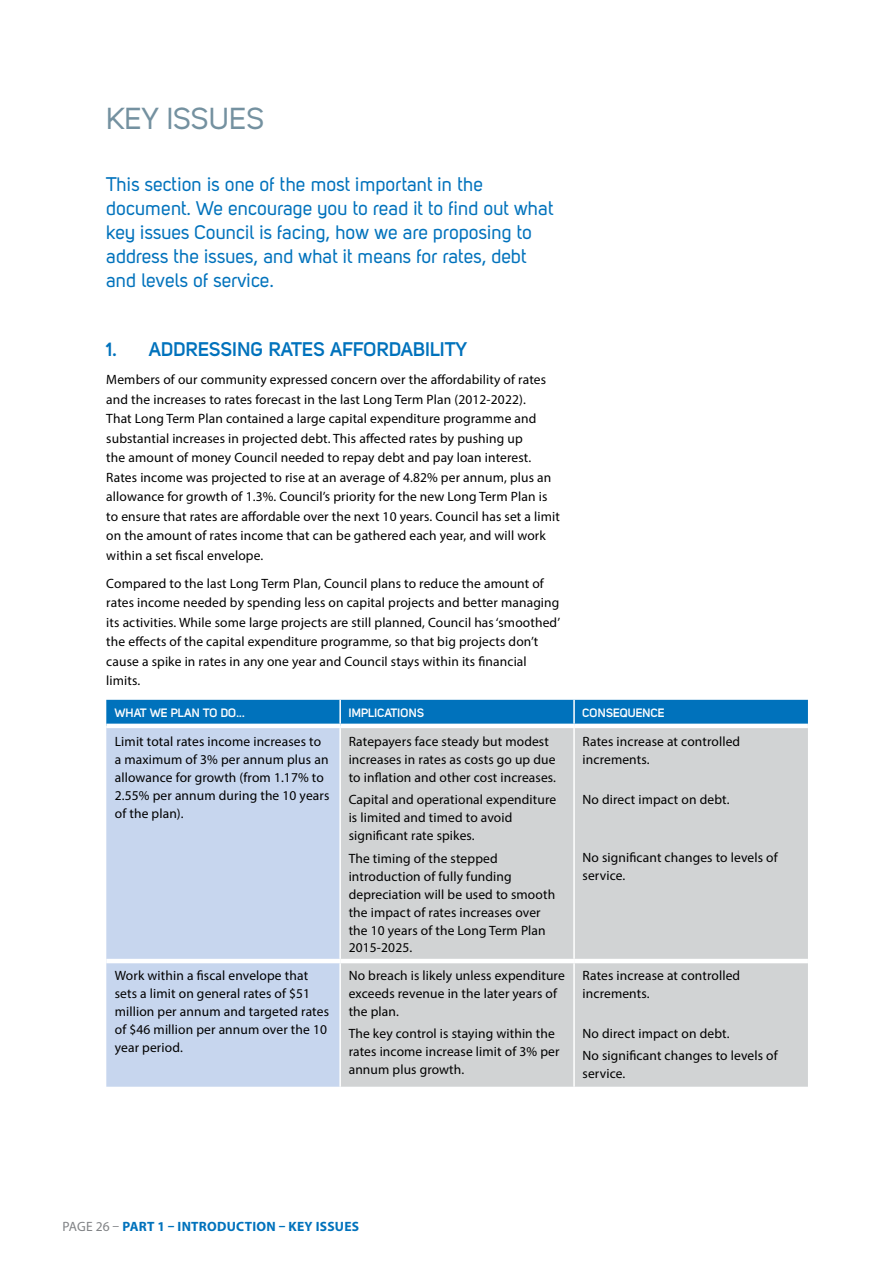
<style>
.page{position:relative;width:893px;height:1263px;background:#fff}
.page>*{position:absolute;margin:0;border:0;box-sizing:border-box;transform-origin:0 0}
.t1{font:30px "Uni Sans Regular";color:#7491a0}
.t2{font:19.5px/24px "Uni Sans Regular";color:#0072bc}
.t3{font:700 19.5px "Uni Sans Semi";color:#0072bc}
.t4{font:13.5px/18px "Myriad Pro";letter-spacing:.01em;color:#000}
.t5{font:700 13.5px "Myriad Pro";letter-spacing:.02em;color:#0072bc}
.t6{font:700 12px "Uni Sans Semi";letter-spacing:-.005em;color:#fff}
.s1{font-weight:400;color:#808285}
</style>
<div class="page">
<div style="left:106px;top:700px;width:702px;height:24px;background:#0072bc"></div>
<div style="left:106px;top:728px;width:233px;height:359px;background:#c7d6ee"></div>
<div style="left:341px;top:728px;width:467px;height:359px;background:#d1d3d4"></div>
<hr style="left:339px;top:700px;width:2px;height:24px;background:#fff">
<hr style="left:573px;top:700px;width:2px;height:24px;background:#fff">
<hr style="left:573px;top:728px;width:2px;height:231px;background:#fff">
<hr style="left:573px;top:963px;width:2px;height:124px;background:#fff">
<hr style="left:106px;top:959px;width:234px;height:4px;background:#fff">
<hr style="left:340px;top:959px;width:234px;height:4px;background:#fff">
<hr style="left:574px;top:959px;width:234px;height:4px;background:#fff">
<h1 class="t1" style="left:106px;top:101px;width:159px">KEY ISSUES</h1>
<h2 class="t2" style="left:106px;top:172px;width:449px">This section is one of the most important in the document. We encourage you to read it to find out what key issues Council is facing, how we are proposing to address the issues, and what it means for rates, debt and levels of service.</h2>
<h2 class="t3" style="left:106px;top:338px;width:362px">1. ADDRESSING RATES AFFORDABILITY</h2>
<p class="t4" style="left:106px;top:370px;width:455px;line-height:19.5px">Members of our community expressed concern over the affordability of rates and the increases to rates forecast in the last Long Term Plan (2012-2022).<br>That Long Term Plan contained a large capital expenditure programme and substantial increases in projected debt. This affected rates by pushing up<br>the amount of money Council needed to repay debt and pay loan interest.<br>Rates income was projected to rise at an average of 4.82% per annum, plus an allowance for growth of 1.3%. Council’s priority for the new Long Term Plan is to ensure that rates are affordable over the next 10 years. Council has set a limit on the amount of rates income that can be gathered each year, and will work within a set fiscal envelope.</p>
<p class="t4" style="left:106px;top:573px;width:455px;line-height:19.5px">Compared to the last Long Term Plan, Council plans to reduce the amount of rates income needed by spending less on capital projects and better managing its activities. While some large projects are still planned, Council has ‘smoothed’ the effects of the capital expenditure programme, so that big projects don’t cause a spike in rates in any one year and Council stays within its financial limits.</p>
<p class="t6" style="left:115px;top:706px;width:132px">WHAT WE PLAN TO DO...</p>
<p class="t6" style="left:349px;top:706px;width:77px">IMPLICATIONS</p>
<p class="t6" style="left:583px;top:706px;width:84px">CONSEQUENCE</p>
<p class="t4" style="left:115px;top:732px;width:216px">Limit total rates income increases to a maximum of 3% per annum plus an allowance for growth (from 1.17% to<br>2.55% per annum during the 10 years of the plan).</p>
<p class="t4" style="left:349px;top:732px;width:209px">Ratepayers face steady but modest increases in rates as costs go up due to inflation and other cost increases.</p>
<p class="t4" style="left:583px;top:732px;width:159px">Rates increase at controlled increments.</p>
<p class="t4" style="left:583px;top:790px;width:148px">No direct impact on debt.</p>
<p class="t4" style="left:349px;top:790px;width:209px">Capital and operational expenditure is limited and timed to avoid significant rate spikes.</p>
<p class="t4" style="left:349px;top:849px;width:208px">The timing of the stepped introduction of fully funding depreciation will be used to smooth the impact of rates increases over the 10 years of the Long Term Plan<br>2015-2025.</p>
<p class="t4" style="left:583px;top:849px;width:197px">No significant changes to levels of service.</p>
<p class="t4" style="left:115px;top:966px;width:216px">Work within a fiscal envelope that sets a limit on general rates of $51 million per annum and targeted rates of $46 million per annum over the 10 year period.</p>
<p class="t4" style="left:349px;top:966px;width:218px">No breach is likely unless expenditure exceeds revenue in the later years of the plan.</p>
<p class="t4" style="left:349px;top:1024px;width:212px">The key control is staying within the rates income increase limit of 3% per annum plus growth.</p>
<p class="t4" style="left:583px;top:966px;width:159px">Rates increase at controlled increments.</p>
<p class="t4" style="left:583px;top:1022px;width:197px;line-height:22.2px">No direct impact on debt.<br>No significant changes to levels of</p>
<p class="t4" style="left:583px;top:1064px;width:44px">service.</p>
<p class="t5" style="left:62px;top:1217px;width:298px"><span class="s1">PAGE 26 –</span> PART 1 – INTRODUCTION – KEY ISSUES</p>
</div>
